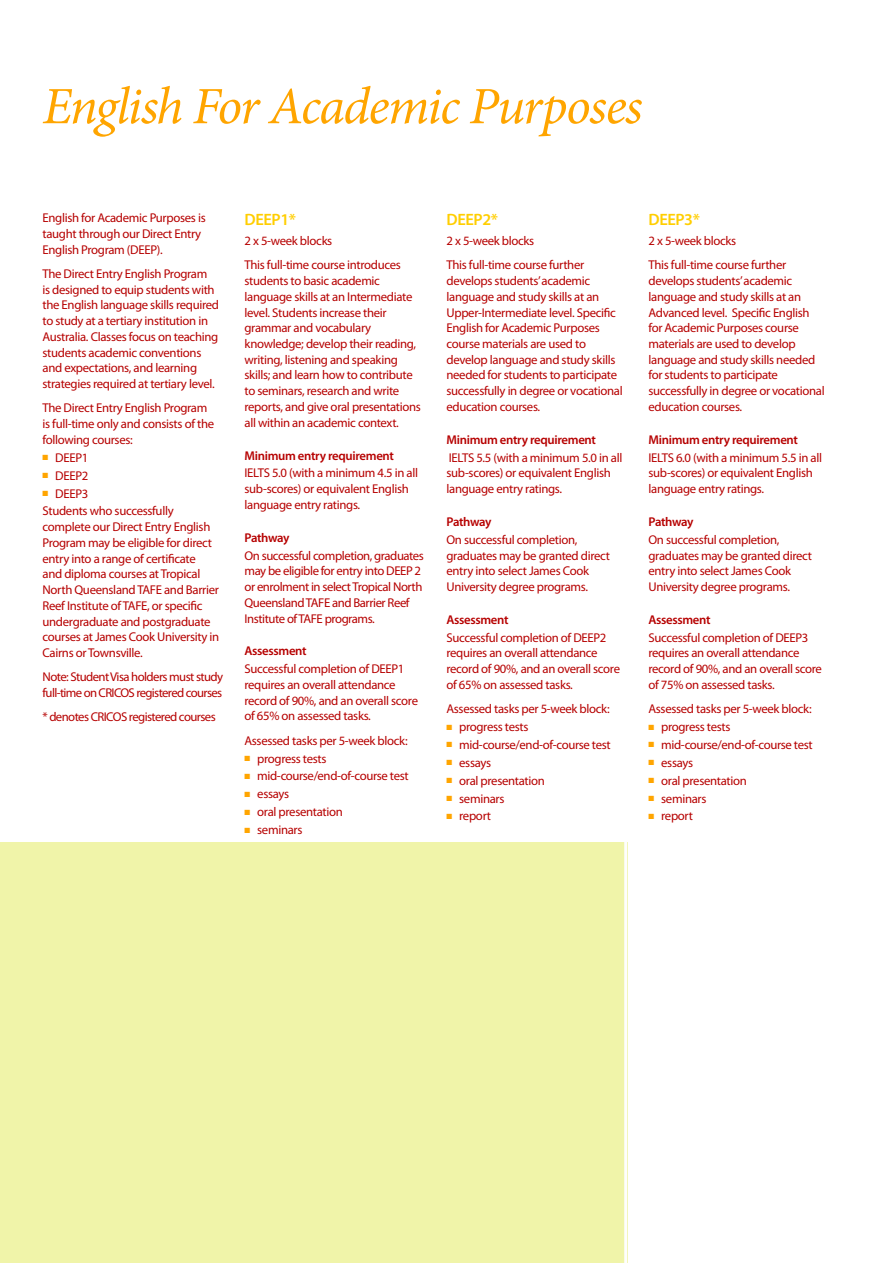
<style>
.page{position:relative;width:893px;height:1263px;background:#fff}
.page>*{position:absolute;margin:0;border:0;box-sizing:border-box;transform-origin:0 0}
.t1{font:italic 52.5px "Minion Pro";letter-spacing:-.03em;color:#ffa500}
.t2{font:600 16.5px "Myriad Pro";letter-spacing:-.025em;color:#ffce00}
.t3{font:12.75px/15.8px "Myriad Pro";letter-spacing:-.025em;color:#b60000}
.t4{font:600 12.75px "Myriad Pro";letter-spacing:-.025em;color:#b60000}
.t5{font:12.75px/15.8px "Myriad Pro";letter-spacing:-.05em;color:#b60000}
.t6{font:12.75px "Myriad Pro";letter-spacing:-.045em;color:#b60000}
.s1{color:#ffa500}
</style>
<div class="page">
<h1 class="t1" style="left:43px;top:71px;width:601px">English For Academic Purposes</h1>
<p class="t3" style="left:43px;top:210px;width:165px">English for Academic Purposes is taught through our Direct Entry<br>English Program (DEEP).</p>
<p class="t3" style="left:43px;top:266px;width:178px">The Direct Entry English Program<br>is designed to equip students with the English language skills required to study at a tertiary institution in Australia. Classes focus on teaching students academic conventions and expectations, and learning strategies required at tertiary level.</p>
<p class="t3" style="left:43px;top:400px;width:173px">The Direct Entry English Program is full-time only and consists of the following courses:</p>
<p class="t3" style="left:43px;top:449px;width:47px"><span class="s1">■</span> DEEP1</p>
<p class="t3" style="left:43px;top:467px;width:47px"><span class="s1">■</span> DEEP2</p>
<p class="t3" style="left:43px;top:484px;width:133px;line-height:17.9px"><span class="s1">■</span> DEEP3<br>Students who successfully</p>
<p class="t3" style="left:43px;top:519px;width:178px">complete our Direct Entry English<br>Program may be eligible for direct entry into a range of certificate<br>and diploma courses at Tropical<br>North Queensland TAFE and Barrier<br>Reef Institute of TAFE, or specific undergraduate and postgraduate courses at James Cook University in<br>Cairns or Townsville.</p>
<p class="t5" style="left:43px;top:669px;width:182px">Note: Student Visa holders must study full-time on CRICOS registered courses</p>
<p class="t6" style="left:43px;top:709px;width:175px">* denotes CRICOS registered courses</p>
<p class="t2" style="left:244px;top:209px;width:53px">DEEP1*</p>
<p class="t3" style="left:244px;top:228px;width:158px;line-height:24.3px">2 x 5-week blocks<br>This full-time course introduces</p>
<p class="t3" style="left:244px;top:273px;width:178px">students to basic academic language skills at an Intermediate level. Students increase their grammar and vocabulary knowledge; develop their reading, writing, listening and speaking skills; and learn how to contribute to seminars, research and write reports, and give oral presentations all within an academic context.</p>
<p class="t4" style="left:244px;top:447px;width:151px">Minimum entry requirement</p>
<p class="t3" style="left:244px;top:465px;width:175px">IELTS 5.0 (with a minimum 4.5 in all sub-scores) or equivalent English language entry ratings.</p>
<p class="t4" style="left:244px;top:529px;width:47px">Pathway</p>
<p class="t3" style="left:244px;top:547px;width:181px">On successful completion, graduates may be eligible for entry into DEEP 2 or enrolment in select Tropical North Queensland TAFE and Barrier Reef Institute of TAFE programs.</p>
<p class="t4" style="left:244px;top:643px;width:64px">Assessment</p>
<p class="t3" style="left:244px;top:661px;width:175px">Successful completion of DEEP1 requires an overall attendance record of 90%, and an overall score of 65% on assessed tasks.</p>
<p class="t3" style="left:244px;top:732px;width:165px">Assessed tasks per 5-week block:</p>
<p class="t3" style="left:244px;top:750px;width:84px"><span class="s1">■</span> progress tests</p>
<p class="t3" style="left:244px;top:768px;width:166px"><span class="s1">■</span> mid-course/end-of-course test</p>
<p class="t3" style="left:244px;top:786px;width:46px"><span class="s1">■</span> essays</p>
<p class="t3" style="left:244px;top:804px;width:100px"><span class="s1">■</span> oral presentation</p>
<p class="t3" style="left:244px;top:822px;width:60px"><span class="s1">■</span> seminars</p>
<p class="t2" style="left:446px;top:209px;width:53px">DEEP2*</p>
<p class="t3" style="left:446px;top:228px;width:139px;line-height:24.3px">2 x 5-week blocks<br>This full-time course further</p>
<p class="t3" style="left:446px;top:273px;width:178px">develops students’ academic language and study skills at an<br>Upper-Intermediate level. Specific<br>English for Academic Purposes course materials are used to develop language and study skills needed for students to participate successfully in degree or vocational education courses.</p>
<p class="t4" style="left:446px;top:431px;width:151px">Minimum entry requirement</p>
<p class="t3" style="left:446px;top:449px;width:177px">IELTS 5.5 (with a minimum 5.0 in all sub-scores) or equivalent English language entry ratings.</p>
<p class="t4" style="left:446px;top:513px;width:47px">Pathway</p>
<p class="t3" style="left:446px;top:531px;width:165px">On successful completion, graduates may be granted direct entry into select James Cook<br>University degree programs.</p>
<p class="t4" style="left:446px;top:611px;width:64px">Assessment</p>
<p class="t3" style="left:446px;top:629px;width:175px">Successful completion of DEEP2 requires an overall attendance record of 90%, and an overall score of 65% on assessed tasks.</p>
<p class="t3" style="left:446px;top:701px;width:165px">Assessed tasks per 5-week block:</p>
<p class="t3" style="left:446px;top:719px;width:84px"><span class="s1">■</span> progress tests</p>
<p class="t3" style="left:446px;top:737px;width:166px"><span class="s1">■</span> mid-course/end-of-course test</p>
<p class="t3" style="left:446px;top:754px;width:46px"><span class="s1">■</span> essays</p>
<p class="t3" style="left:446px;top:772px;width:100px"><span class="s1">■</span> oral presentation</p>
<p class="t3" style="left:446px;top:790px;width:60px"><span class="s1">■</span> seminars</p>
<p class="t3" style="left:446px;top:808px;width:46px"><span class="s1">■</span> report</p>
<p class="t2" style="left:648px;top:209px;width:53px">DEEP3*</p>
<p class="t3" style="left:648px;top:228px;width:139px;line-height:24.3px">2 x 5-week blocks<br>This full-time course further</p>
<p class="t3" style="left:648px;top:273px;width:178px">develops students’ academic language and study skills at an<br>Advanced level. Specific English for Academic Purposes course materials are used to develop language and study skills needed for students to participate successfully in degree or vocational education courses.</p>
<p class="t4" style="left:648px;top:431px;width:151px">Minimum entry requirement</p>
<p class="t3" style="left:648px;top:449px;width:175px">IELTS 6.0 (with a minimum 5.5 in all sub-scores) or equivalent English language entry ratings.</p>
<p class="t4" style="left:648px;top:513px;width:47px">Pathway</p>
<p class="t3" style="left:648px;top:531px;width:165px">On successful completion, graduates may be granted direct entry into select James Cook<br>University degree programs.</p>
<p class="t4" style="left:648px;top:611px;width:64px">Assessment</p>
<p class="t3" style="left:648px;top:629px;width:175px">Successful completion of DEEP3 requires an overall attendance record of 90%, and an overall score of 75% on assessed tasks.</p>
<p class="t3" style="left:648px;top:701px;width:165px">Assessed tasks per 5-week block:</p>
<p class="t3" style="left:648px;top:719px;width:84px"><span class="s1">■</span> progress tests</p>
<p class="t3" style="left:648px;top:737px;width:166px"><span class="s1">■</span> mid-course/end-of-course test</p>
<p class="t3" style="left:648px;top:754px;width:46px"><span class="s1">■</span> essays</p>
<p class="t3" style="left:648px;top:772px;width:100px"><span class="s1">■</span> oral presentation</p>
<p class="t3" style="left:648px;top:790px;width:60px"><span class="s1">■</span> seminars</p>
<p class="t3" style="left:648px;top:808px;width:46px"><span class="s1">■</span> report</p>
</div>
